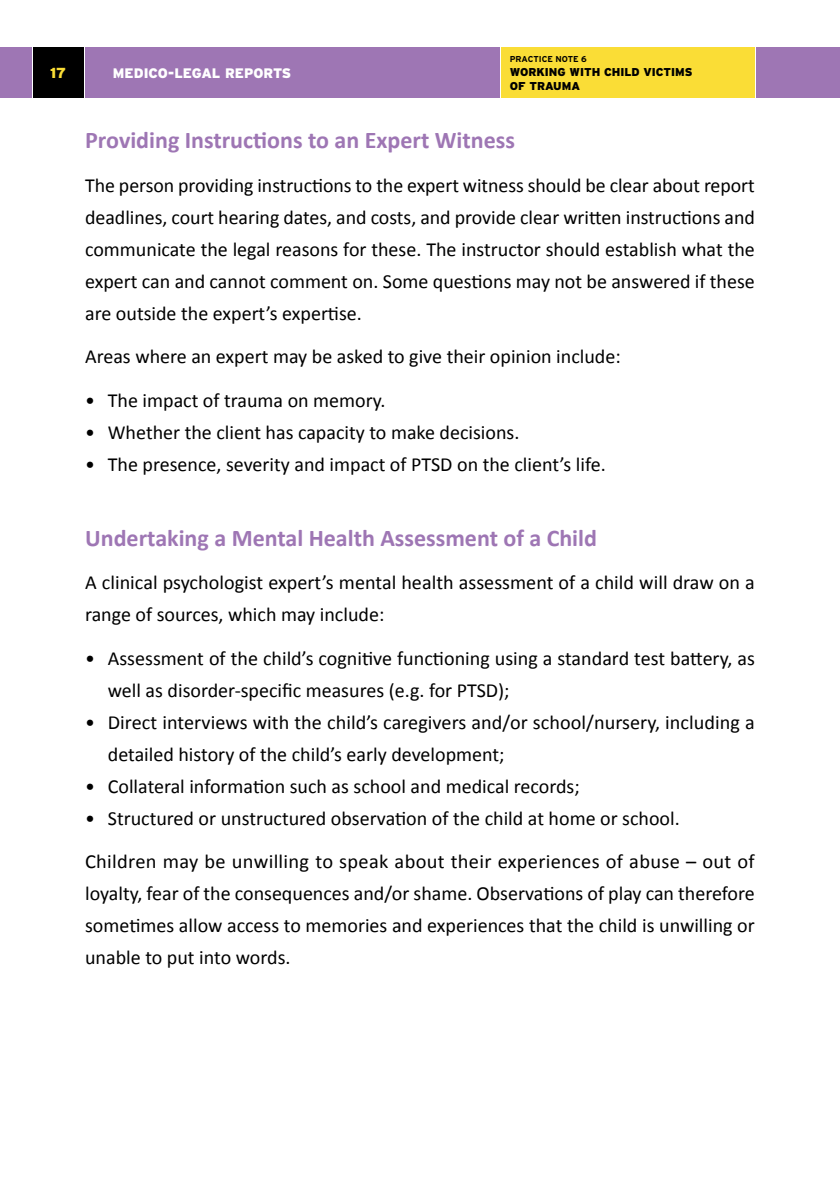
<style>
.page{position:relative;width:840px;height:1191px;background:#fff}
.page>*{position:absolute;margin:0;border:0;box-sizing:border-box;transform-origin:0 0}
.t1{font:700 24px "Calibri";color:#9e76b4}
.t2{font:20px/32px "Calibri";color:#000}
.t3{font:900 14.6px "Interstate";color:#fadd36}
.t4{font:900 13.8px "Interstate";color:#fff}
.t5{font:900 11.4px/13.6px "Interstate";color:#000}
.t6{font:700 8.6px "Interstate";color:#000}
</style>
<div class="page">
<div style="left:85px;top:47px;width:414px;height:51px;background:#9e76b4"></div>
<div style="left:755px;top:47px;width:84px;height:51px;background:#9e76b4"></div>
<hr style="left:839px;top:47px;width:1px;height:51px;background:#9e76b4">
<div style="left:0;top:47px;width:31px;height:51px;background:#9e76b4"></div>
<div style="left:33px;top:47px;width:51px;height:51px;background:#000"></div>
<div style="left:501px;top:47px;width:253px;height:51px;background:#fadd36"></div>
<p class="t3" style="left:50px;top:65px;width:18px">17</p>
<p class="t4" style="left:113px;top:65px;width:180px">MEDICO-LEGAL REPORTS</p>
<p class="t6" style="left:509px;top:54px;width:78px">PRACTICE NOTE 6</p>
<p class="t5" style="left:509px;top:65px;width:184px">WORKING WITH CHILD VICTIMS<br>OF TRAUMA</p>
<p class="t1" style="left:85px;top:125px;width:431px">Providing Instructions to an Expert Witness</p>
<p class="t2" style="left:85px;top:169px;width:671px;text-align:justify">The person providing instructions to the expert witness should be clear about report deadlines, court hearing dates, and costs, and provide clear written instructions and communicate the legal reasons for these. The instructor should establish what the expert can and cannot comment on. Some questions may not be answered if these are outside the expert’s expertise.</p>
<p class="t2" style="left:85px;top:341px;width:537px">Areas where an expert may be asked to give their opinion include:</p>
<p class="t2" style="left:85px;top:384px;width:302px">• The impact of trauma on memory.</p>
<p class="t2" style="left:85px;top:416px;width:435px">• Whether the client has capacity to make decisions.</p>
<p class="t2" style="left:85px;top:448px;width:522px">• The presence, severity and impact of PTSD on the client’s life.</p>
<p class="t1" style="left:85px;top:522px;width:513px">Undertaking a Mental Health Assessment of a Child</p>
<p class="t2" style="left:85px;top:567px;width:670px">A clinical psychologist expert’s mental health assessment of a child will draw on a range of sources, which may include:</p>
<p class="t2" style="left:108px;top:642px;width:648px;text-indent:-23px">• Assessment of the child’s cognitive functioning using a standard test battery, as well as disorder-specific measures (e.g. for PTSD);</p>
<p class="t2" style="left:108px;top:706px;width:648px;text-indent:-23px">• Direct interviews with the child’s caregivers and/or school/nursery, including a detailed history of the child’s early development;</p>
<p class="t2" style="left:85px;top:770px;width:496px">• Collateral information such as school and medical records;</p>
<p class="t2" style="left:85px;top:796px;width:670px;line-height:43.4px">• Structured or unstructured observation of the child at home or school.<br>Children may be unwilling to speak about their experiences of abuse – out of</p>
<p class="t2" style="left:85px;top:877px;width:670px;text-align:justify">loyalty, fear of the consequences and/or shame. Observations of play can therefore sometimes allow access to memories and experiences that the child is unwilling or unable to put into words.</p>
</div>
